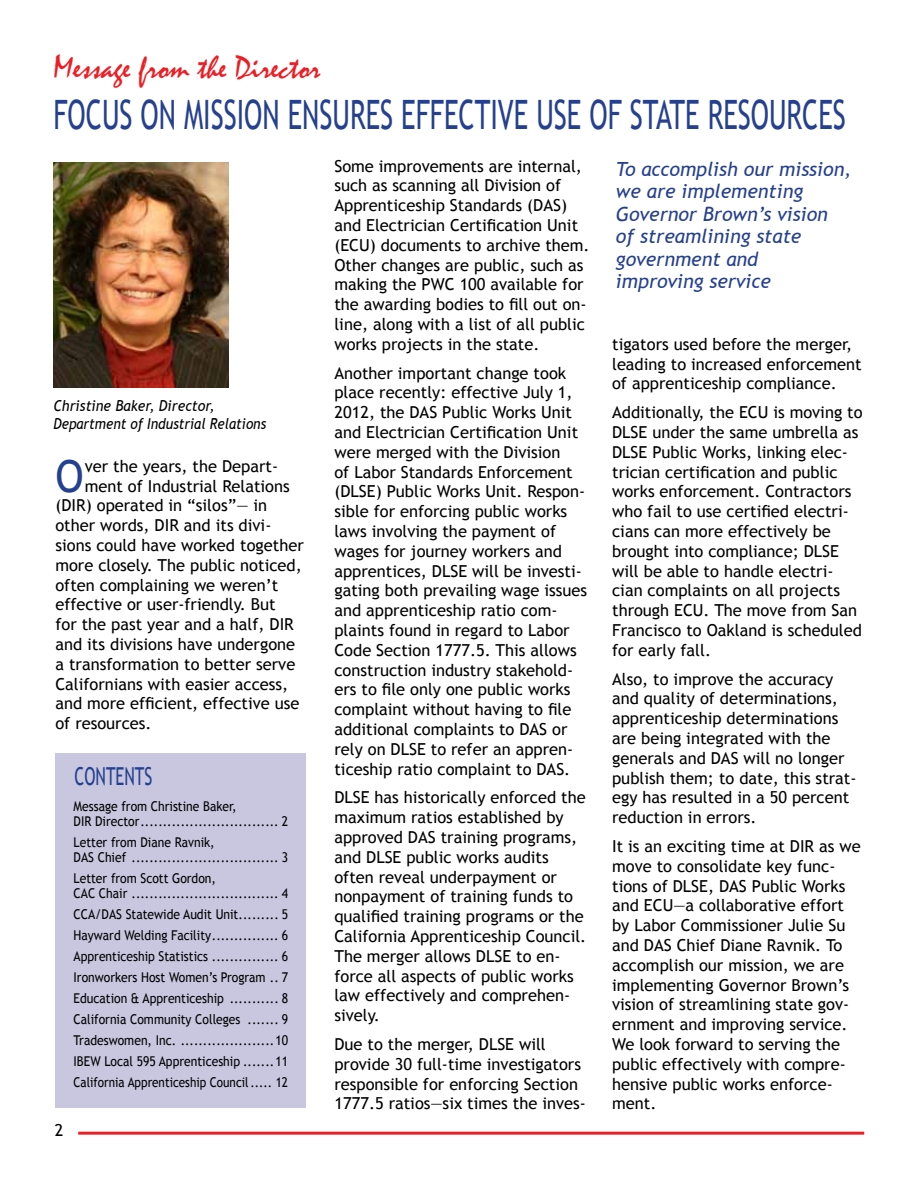
<style>
.page{position:relative;width:918px;height:1188px;background:#fff}
.page>*{position:absolute;margin:0;border:0;box-sizing:border-box;transform-origin:0 0}
.t1{font:44.1px "Trebuchet MS";color:#25408f;scale:.95 1}
.t2{font:40.5px "Trebuchet MS";color:#25408f;scale:.67 1}
.t3{font:33px "Mistral";color:#ed1d24}
.t4{font:24.75px "Trebuchet MS";color:#25408f;scale:.67 1}
.t5{font:italic 19.5px/22.5px "Trebuchet MS";color:#25408f}
.t6{font:16.5px/19.8px "Trebuchet MS";color:#000}
.t7{font:italic 15px/18px "Trebuchet MS";color:#000;scale:.94 1}
.t8{font:13.5px/21px "Trebuchet MS";color:#000;scale:.9 1}
</style>
<div class="page">
<hr style="left:78px;top:1132px;width:786px;height:3px;background:#ed1d24">
<div style="left:55px;top:753px;width:250px;height:355px;background:#c8c7df"></div>
<img style="left:53px;top:163px;width:176px;height:225px">
<h3 class="t3" style="left:53px;top:48px;width:268px">Message from the Director</h3>
<h2 class="t2" style="left:53px;top:91px;width:1184px">Focus on Mission Ensures Effective Use of state Resources</h2>
<p class="t7" style="left:53px;top:396px;width:228px">Christine Baker, Director,<br>Department of Industrial Relations</p>
<h1 class="t1" style="left:55px;top:450px;width:28px">O</h1>
<p class="t6" style="left:85px;top:456px;width:195px">ver the years, the Depart-</p>
<p class="t6" style="left:85px;top:476px;width:207px">ment of I ndustrial Relations</p>
<p class="t6" style="left:55px;top:496px;width:213px">(DIR) operated in “silos”— in</p>
<p class="t6" style="left:55px;top:516px;width:218px">other words, DIR and its divi-</p>
<p class="t6" style="left:55px;top:536px;width:250px">sions could have worked together</p>
<p class="t6" style="left:55px;top:555px;width:248px">more closely. The public noticed,</p>
<p class="t6" style="left:55px;top:575px;width:225px">often complaining we weren’t</p>
<p class="t6" style="left:55px;top:595px;width:222px">effective or user-friendly. But</p>
<p class="t6" style="left:55px;top:615px;width:232px">for the past year and a half, DIR</p>
<p class="t6" style="left:55px;top:635px;width:241px">and its divisions have undergone</p>
<p class="t6" style="left:55px;top:654px;width:241px">a transformation to better serve</p>
<p class="t6" style="left:55px;top:674px;width:234px">Californians with easier access,</p>
<p class="t6" style="left:55px;top:694px;width:246px">and more efficient, effective use</p>
<p class="t6" style="left:55px;top:714px;width:98px">of resources.</p>
<h3 class="t4" style="left:74px;top:762px;width:118px">Contents</h3>
<p class="t8" style="left:74px;top:799px;width:240px;line-height:15px">Message from Christine Baker,<br>DIR Director............................... 2</p>
<p class="t8" style="left:74px;top:835px;width:240px;line-height:15px">Letter from Diane Ravnik,<br>DAS Chief ................................. 3</p>
<p class="t8" style="left:74px;top:871px;width:160px;line-height:15px">Letter from Scott Gordon,<br>CAC</p>
<p class="t8" style="left:74px;top:883px;width:240px;text-align:justify;text-indent:25px">Chair ................................. 4<br>CCA/DAS Statewide Audit Unit......... 5<br>Hayward Welding Facility............... 6<br>Apprenticeship Statistics ............... 6<br>I ronworkers Host Women’s Program .. 7<br>Education &amp; Apprenticeship ........... 8<br>California Community Colleges ....... 9<br>Tradeswomen, Inc. .....................10<br>I BEW Local 595 Apprenticeship .......11<br>California Apprenticeship Council..... 12</p>
<p class="t6" style="left:55px;top:1120px;width:10px">2</p>
<p class="t6" style="left:334px;top:156px;width:257px">Some improvements are internal, such as scanning all Division of Apprenticeship Standards (DAS ) and Electrician Certification Unit (ECU ) documents to archive them.<br>Other changes are public, such as making the PWC 100 available for the awarding bodies to fill out on&shy;line, along with a list of all public works projects in the state.</p>
<p class="t6" style="left:334px;top:363px;width:252px">Another important change took place recently: effective July 1,<br>2012, the DAS Public Works Unit and Electrician Certification Unit were merged with the Division<br>of Labor Standards Enforcement (DLSE) Public Works Unit. Respon&shy;sible for enforcing public works laws involving the payment of wages for journey workers and apprentices, DLSE</p>
<p class="t6" style="left:334px;top:561px;width:254px;text-indent:138px">will be investi&shy;gating both prevailing wage issues and apprenticeship ratio com&shy;plaints found in regard to Labor<br>Code Section 1777.5. This allows construction industry stakehold&shy;ers to file only one public works complaint without having to file additional complaints to DAS or rely on DLSE</p>
<p class="t6" style="left:334px;top:739px;width:240px;text-align:right">to refer an appren-<br>ticeship ratio complaint to DAS .</p>
<p class="t6" style="left:334px;top:788px;width:19px">DLSE</p>
<p class="t6" style="left:334px;top:788px;width:253px;text-indent:40px">has historically enforced the maximum ratios established by approved DAS training programs, and DLSE</p>
<p class="t6" style="left:334px;top:847px;width:253px;text-indent:72px">public works audits often reveal underpayment or nonpayment of training funds to qualified training programs or the<br>California Apprenticeship Council.<br>The merger allows DLSE</p>
<p class="t6" style="left:334px;top:946px;width:241px;text-indent:182px">to en&shy;force all aspects of public works law effectively and comprehen&shy;sively.</p>
<p class="t6" style="left:334px;top:1035px;width:164px">Due to the merger, DLSE</p>
<p class="t6" style="left:334px;top:1035px;width:253px;text-indent:185px">will provide 30 full-time investigators responsible for enforcing Section<br>1777.5 ratios—six times the inves-</p>
<p class="t5" style="left:616px;top:158px;width:237px">To accomplish our mission, we are implementing<br>Governor Brown’s vision<br>of streamlining state government and<br>improving service</p>
<p class="t6" style="left:612px;top:334px;width:251px">tigators used before the merger, leading to increased enforcement of apprenticeship compliance.</p>
<p class="t6" style="left:612px;top:403px;width:137px">Additionally, the ECU</p>
<p class="t6" style="left:773px;top:403px;width:91px">is moving to</p>
<p class="t6" style="left:612px;top:422px;width:19px">DLSE</p>
<p class="t6" style="left:652px;top:422px;width:208px">under the same umbrella as</p>
<p class="t6" style="left:612px;top:442px;width:19px">DLSE</p>
<p class="t6" style="left:612px;top:442px;width:251px;text-indent:40px">Public Works, linking elec&shy;trician certification and public works enforcement. Contractors who fail to use certified electri&shy;cians can more effectively be brought into compliance; DLSE<br>will be able to handle electri&shy;cian complaints on all projects through ECU . The move from San<br>Francisco to Oakland is scheduled for early fall.</p>
<p class="t6" style="left:612px;top:669px;width:246px">Also, to improve the accuracy and quality of determinations, apprenticeship determinations are being integrated with the generals and DAS will no longer publish them; to date, this strat&shy;egy has resulted in a 50 percent reduction in errors.</p>
<p class="t6" style="left:612px;top:836px;width:250px">I t is an exciting time at DIR as we move to consolidate key func&shy;tions of DLSE, DAS Public Works and ECU —a collaborative effort by Labor Commissioner Julie Su and DAS Chief Diane Ravnik. To accomplish our mission, we are implementing Governor Brown’s vision of streamlining state gov&shy;ernment and improving service.<br>We look forward to serving the public effectively with compre&shy;hensive public works enforce&shy;ment.</p>
</div>
